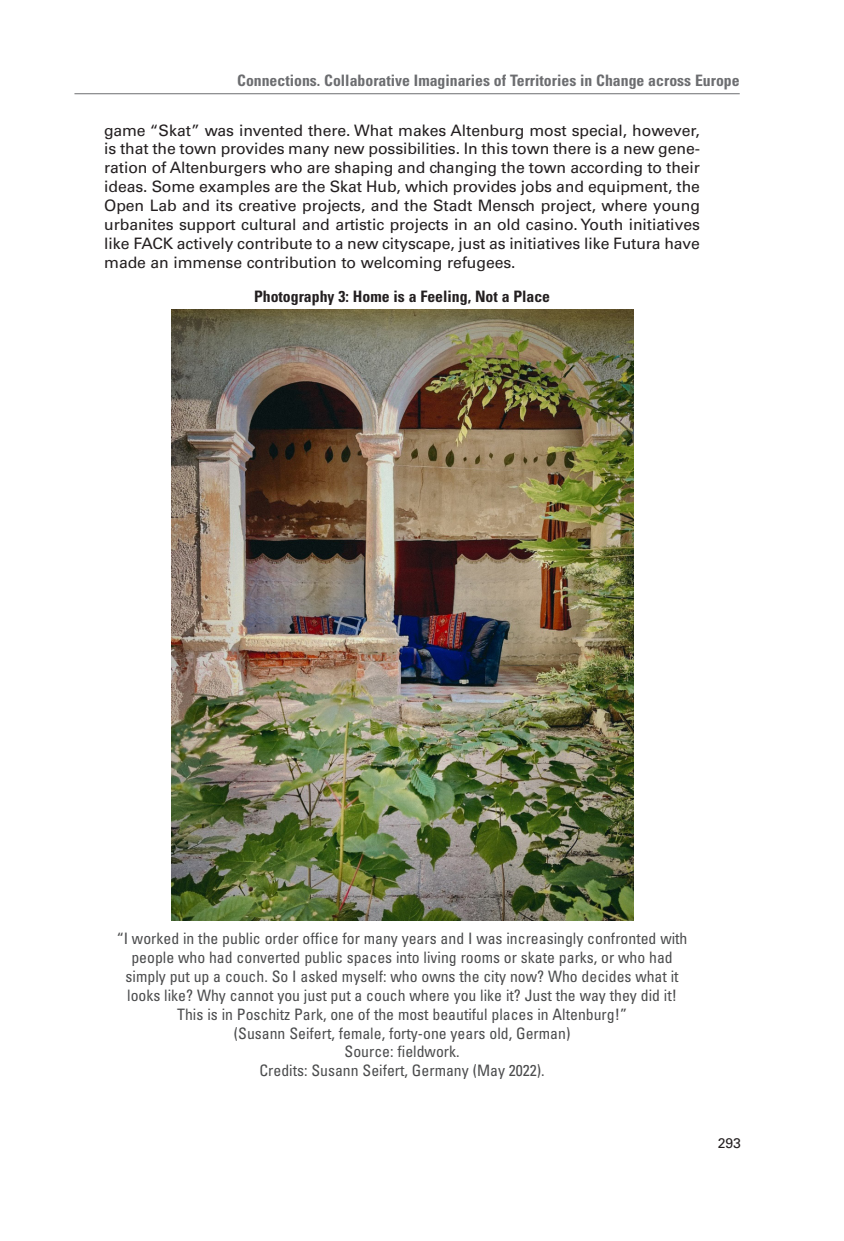
<style>
.page{position:relative;width:844px;height:1241px;background:#fff}
.page>*{position:absolute;margin:0;border:0;box-sizing:border-box;transform-origin:0 0}
.Corps_de_texte{font:15.75px/18.9px "Univers LT Std";letter-spacing:-.005em;color:#231f20;text-align:justify}
.Source{font:condensed 15.75px/18.9px "Univers LT Std";color:#4b4c4d;text-align:center}
.t1{font:700 condensed 15.75px "Univers LT Std";color:#6c6d70}
.Légende{font:700 condensed 15.75px "Univers LT Std";color:#231f20}
.t2{font:14px "Univers LT Std";color:#231f20}
</style>
<div class="page">
<hr style="left:74px;top:93px;width:665px;height:1px;background:#6c6d70">
<img style="left:171px;top:310px;width:462px;height:610px">
<p class="t1" style="left:237px;top:71px;width:504px">Connections. Collaborative Imaginaries of Territories in Change across Europe</p>
<p class="Corps_de_texte" style="left:104px;top:120px;width:597px">game “Skat” was invented there. What makes Altenburg most special, however, is that the town provides many new possibilities. In this town there is a new gene&shy;ration of Altenburgers who are shaping and changing the town according to their ideas. Some examples are the Skat Hub, which provides jobs and equipment, the Open Lab and its creative projects, and the Stadt Mensch project, where young urbanites support cultural and artistic projects in an old casino. Youth initiatives like FACK actively contribute to a new cityscape, just as initiatives like Futura have made an immense contribution to welcoming refugees.</p>
<p class="Légende" style="left:254px;top:286px;width:297px">Photography 3: Home is a Feeling, Not a Place</p>
<p class="Source" style="left:117px;top:928px;width:572px">“I worked in the public order office for many years and I was increasingly confronted with people who had converted public spaces into living rooms or skate parks, or who had simply put up a couch. So I asked myself: who owns the city now? Who decides what it looks like? Why cannot you just put a couch where you like it? Just the way they did it!<br>This is in Poschitz Park, one of the most beautiful places in Altenburg!”<br>(Susann Seifert, female, forty-one years old, German)<br>Source: fieldwork.<br>Credits: Susann Seifert, Germany (May 2022).</p>
<p class="t2" style="left:717px;top:1133px;width:25px">293</p>
</div>
